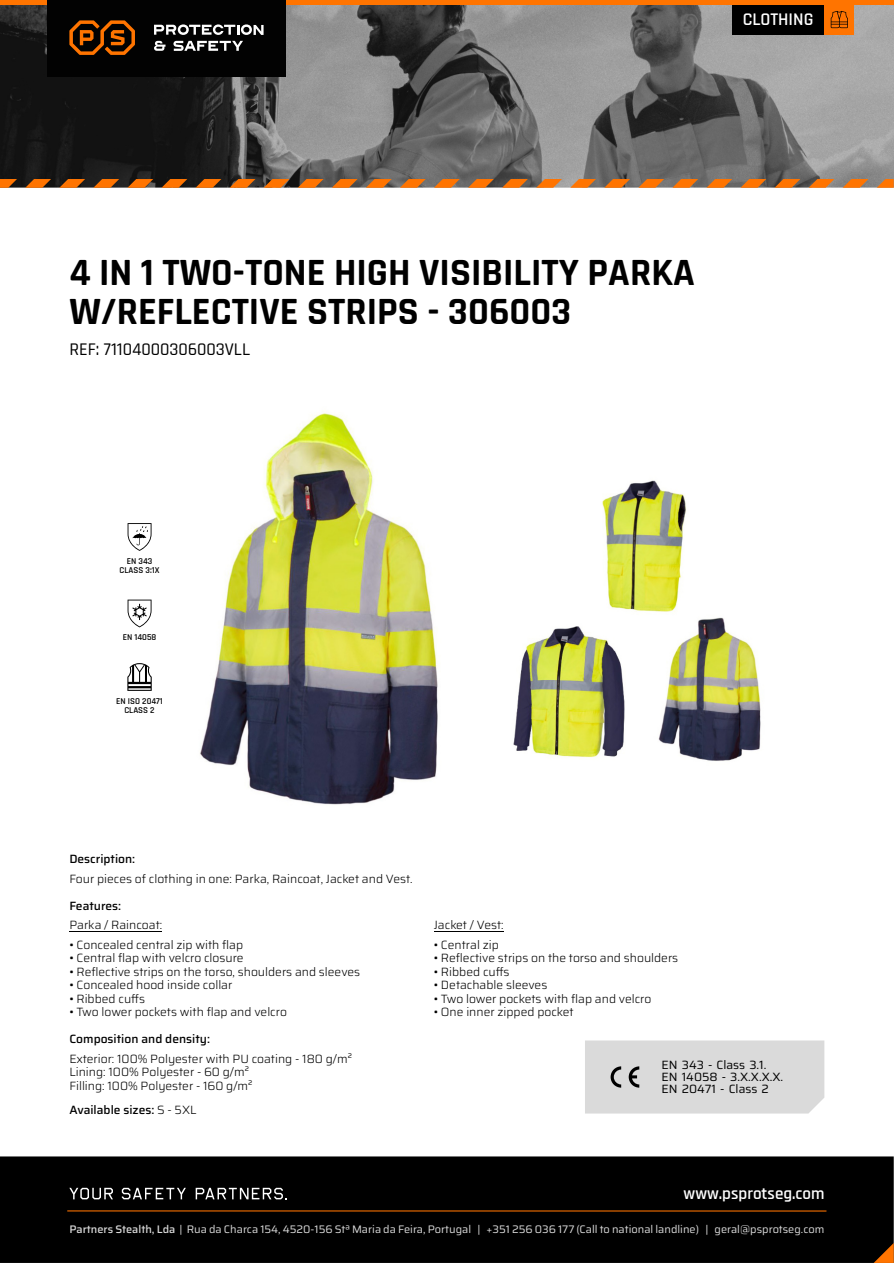
<style>
.page{position:relative;width:894px;height:1263px;background:#fff}
.page>*{position:absolute;margin:0;border:0;box-sizing:border-box;transform-origin:0 0}
.t1{font:700 39px/39px "Rajdhani";color:#000}
.t2{font:500 18px "Rajdhani";color:#000}
.t3{font:600 18px "Rajdhani";color:#fff}
.t4{font:600 16.95px "Rajdhani";color:#fff}
.t5{font:300 12px/13.5px "Saira";color:#000}
.t6{font:500 12px "Saira";color:#000}
.t7{font:12px/12px "Saira";color:#000}
.t8{font:10.95px "Saira";color:#dadada}
.t9{font:600 9px/9px "Rajdhani";color:#000;text-align:center}
.s1{font-weight:300}
.s2{font-weight:500}
</style>
<div class="page">
<img style="left:0;top:5px;width:893px;height:183px">
<div style="left:0;top:1156px;width:893px;height:107px;background:#000"></div>
<svg style="left:69px;top:1188px;width:44px;height:11px"></svg>
<svg style="left:122px;top:1188px;width:64px;height:11px"></svg>
<svg style="left:195px;top:1188px;width:92px;height:11px"></svg>
<hr style="left:67px;top:1210px;width:759px;height:1px;background:#ff7400">
<hr style="left:69px;top:931px;width:93px;height:1px;background:#000">
<hr style="left:433px;top:931px;width:70px;height:1px;background:#000">
<div style="left:0;top:0;width:893px;height:5px;background:#ff7400"></div>
<svg style="left:873px;top:1243px;width:20px;height:20px"></svg>
<svg style="left:0;top:179px;width:17px;height:9px"></svg>
<svg style="left:263px;top:179px;width:26px;height:9px"></svg>
<svg style="left:536px;top:179px;width:25px;height:9px"></svg>
<svg style="left:740px;top:179px;width:26px;height:9px"></svg>
<svg style="left:127px;top:179px;width:26px;height:9px"></svg>
<svg style="left:400px;top:179px;width:25px;height:9px"></svg>
<svg style="left:672px;top:179px;width:26px;height:9px"></svg>
<svg style="left:876px;top:179px;width:17px;height:9px"></svg>
<svg style="left:59px;top:179px;width:26px;height:9px"></svg>
<svg style="left:331px;top:179px;width:26px;height:9px"></svg>
<svg style="left:604px;top:179px;width:25px;height:9px"></svg>
<svg style="left:808px;top:179px;width:26px;height:9px"></svg>
<svg style="left:195px;top:179px;width:26px;height:9px"></svg>
<svg style="left:468px;top:179px;width:25px;height:9px"></svg>
<svg style="left:25px;top:179px;width:26px;height:9px"></svg>
<svg style="left:297px;top:179px;width:26px;height:9px"></svg>
<svg style="left:570px;top:179px;width:25px;height:9px"></svg>
<svg style="left:774px;top:179px;width:26px;height:9px"></svg>
<svg style="left:161px;top:179px;width:26px;height:9px"></svg>
<svg style="left:434px;top:179px;width:25px;height:9px"></svg>
<svg style="left:706px;top:179px;width:26px;height:9px"></svg>
<svg style="left:93px;top:179px;width:26px;height:9px"></svg>
<svg style="left:366px;top:179px;width:25px;height:9px"></svg>
<svg style="left:638px;top:179px;width:26px;height:9px"></svg>
<svg style="left:842px;top:179px;width:26px;height:9px"></svg>
<svg style="left:229px;top:179px;width:26px;height:9px"></svg>
<svg style="left:502px;top:179px;width:25px;height:9px"></svg>
<svg style="left:127px;top:600px;width:24px;height:27px"></svg>
<div style="left:585px;top:1040px;width:239px;height:73px;background:#dadada"></div>
<svg style="left:127px;top:523px;width:24px;height:28px"></svg>
<svg style="left:127px;top:663px;width:25px;height:28px"></svg>
<img style="left:200px;top:413px;width:561px;height:392px">
<div style="left:47px;top:0;width:238px;height:76px;background:#020202"></div>
<svg style="left:154px;top:41px;width:11px;height:10px"></svg>
<svg style="left:154px;top:24px;width:109px;height:11px"></svg>
<svg style="left:173px;top:41px;width:70px;height:10px"></svg>
<svg style="left:69px;top:20px;width:66px;height:35px"></svg>
<div style="left:731px;top:5px;width:93px;height:29px;background:#000"></div>
<div style="left:824px;top:5px;width:29px;height:29px;background:#ff7400"></div>
<svg style="left:830px;top:11px;width:17px;height:17px"></svg>
<h2 class="t3" style="left:742px;top:8px;width:72px">CLOTHING</h2>
<h1 class="t1" style="left:69px;top:254px;width:626px">4 IN 1 TWO-TONE HIGH VISIBILITY PARKA<br>W/REFLECTIVE STRIPS - 306003</h1>
<h2 class="t2" style="left:69px;top:338px;width:182px">REF: 71104000306003VLL</h2>
<p class="t9" style="left:120px;top:557px;width:41px">EN 343<br>CLASS 3:1X</p>
<p class="t9" style="left:123px;top:633px;width:35px">EN 14058</p>
<p class="t9" style="left:116px;top:697px;width:48px">EN ISO 20471<br>CLASS 2</p>
<p class="t6" style="left:69px;top:849px;width:67px">Description:</p>
<p class="t5" style="left:69px;top:871px;width:345px">Four pieces of clothing in one: Parka, Raincoat, Jacket and Vest.</p>
<p class="t6" style="left:69px;top:896px;width:53px">Features:</p>
<p class="t5" style="left:69px;top:918px;width:94px">Parka / Raincoat:</p>
<p class="t5" style="left:69px;top:937px;width:175px">• Concealed central zip with flap</p>
<p class="t5" style="left:69px;top:951px;width:176px">• Central flap with velcro closure</p>
<p class="t5" style="left:69px;top:964px;width:292px">• Reflective strips on the torso, shoulders and sleeves</p>
<p class="t5" style="left:69px;top:978px;width:164px">• Concealed hood inside collar</p>
<p class="t5" style="left:69px;top:991px;width:77px">• Ribbed cuffs</p>
<p class="t5" style="left:69px;top:1005px;width:219px">• Two lower pockets with flap and velcro</p>
<p class="t5" style="left:433px;top:918px;width:71px">Jacket / Vest:</p>
<p class="t5" style="left:433px;top:937px;width:66px">• Central zip</p>
<p class="t5" style="left:433px;top:951px;width:246px">• Reflective strips on the torso and shoulders</p>
<p class="t5" style="left:433px;top:964px;width:77px">• Ribbed cuffs</p>
<p class="t5" style="left:433px;top:978px;width:115px">• Detachable sleeves</p>
<p class="t5" style="left:433px;top:991px;width:219px">• Two lower pockets with flap and velcro</p>
<p class="t5" style="left:433px;top:1005px;width:141px">• One inner zipped pocket</p>
<p class="t6" style="left:69px;top:1029px;width:142px">Composition and density:</p>
<p class="t5" style="left:69px;top:1052px;width:284px">Exterior: 100% Polyester with PU coating - 180 g/m²<br>Lining: 100% Polyester - 60 g/m²<br>Filling: 100% Polyester - 160 g/m²</p>
<p class="t6" style="left:69px;top:1100px;width:129px">Available sizes: <span class="s1">S - 5XL</span></p>
<p class="t7" style="left:661px;top:1059px;width:123px">EN 343 - Class 3.1.<br>EN 14058 - 3.X.X.X.X.<br>EN 20471 - Class 2</p>
<h3 class="t4" style="left:683px;top:1183px;width:142px">www.psprotseg.com</h3>
<p class="t8" style="left:69px;top:1221px;width:756px"><span class="s2">Partners Stealth, Lda</span> | Rua da Charca 154, 4520-156 Stª Maria da Feira, Portugal | +351 256 036 177 (Call to national landline) | geral@psprotseg.com</p>
</div>
